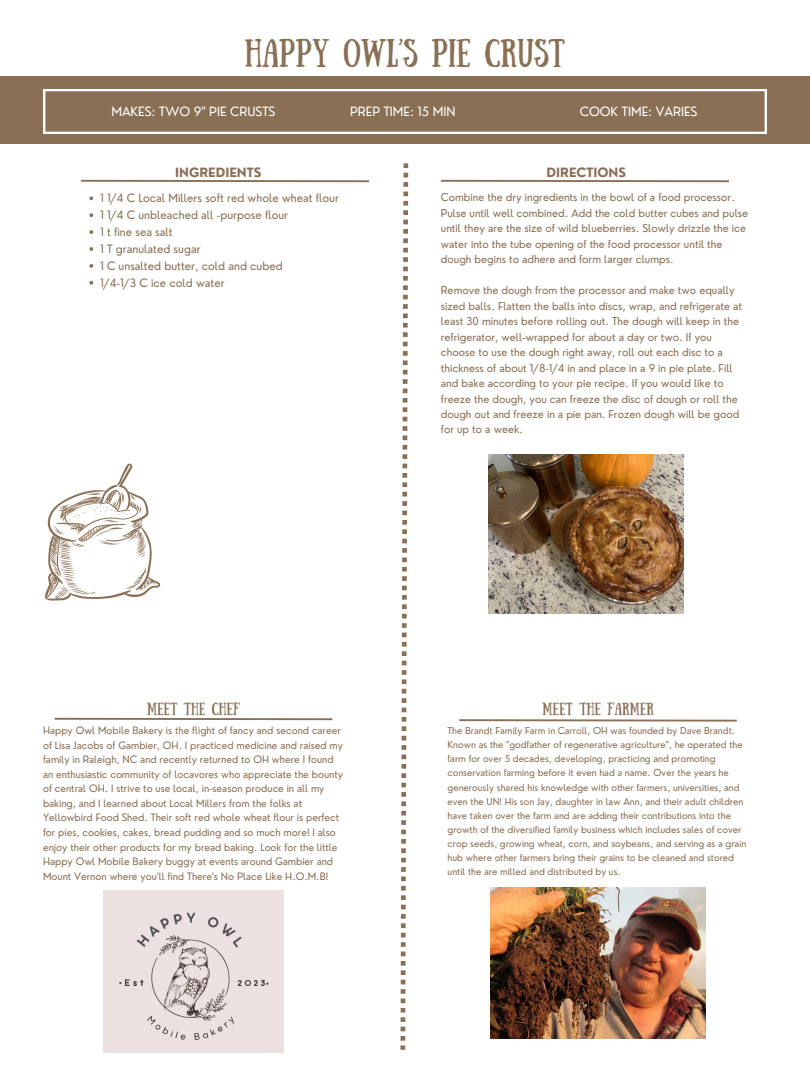
<style>
.page{position:relative;width:810px;height:1081px;background:#fff}
.page>*{position:absolute;margin:0;border:0;box-sizing:border-box;transform-origin:0 0}
.t1{font:28.12px "Sunday";color:#896f54}
.t2{font:12.5px "Nourd";color:#fff}
.t3{font:12.5px "Sunday";color:#896f54}
.t4{font:700 12.5px "Nourd";color:#896f54}
.t5{font:11.25px "Nourd";color:#896f54}
.t6{font:10.62px/15.5px "Nourd";color:#896f54}
.t7{font:10px/14.5px "Nourd";color:#896f54}
.t8{font:9.38px/14.1px "Nourd";color:#896f54}
</style>
<div class="page">
<div style="left:0;top:76px;width:810px;height:67px;background:#896f54"></div>
<svg style="left:401px;top:163px;width:7px;height:886px"></svg>
<svg style="left:44px;top:89px;width:722px;height:44px"></svg>
<svg style="left:45px;top:463px;width:115px;height:137px"></svg>
<svg style="left:440px;top:179px;width:289px;height:4px"></svg>
<svg style="left:81px;top:179px;width:289px;height:4px"></svg>
<svg style="left:54px;top:717px;width:279px;height:3px"></svg>
<svg style="left:459px;top:719px;width:278px;height:3px"></svg>
<img style="left:489px;top:454px;width:195px;height:159px">
<img style="left:103px;top:890px;width:181px;height:162px">
<img style="left:490px;top:887px;width:216px;height:150px">
<svg style="left:89px;top:196px;width:4px;height:4px"></svg>
<svg style="left:89px;top:213px;width:4px;height:4px"></svg>
<svg style="left:89px;top:230px;width:4px;height:4px"></svg>
<svg style="left:89px;top:247px;width:4px;height:4px"></svg>
<svg style="left:89px;top:264px;width:4px;height:4px"></svg>
<svg style="left:89px;top:281px;width:4px;height:3px"></svg>
<p class="t1" style="left:245px;top:33px;width:322px">HAPPY OWL’S PIE CRUST</p>
<p class="t2" style="left:111px;top:103px;width:166px">MAKES: TWO 9" PIE CRUSTS</p>
<p class="t2" style="left:350px;top:103px;width:107px">PREP TIME: 15 MIN</p>
<p class="t2" style="left:580px;top:103px;width:119px">COOK TIME: VARIES</p>
<p class="t4" style="left:175px;top:164px;width:88px">INGREDIENTS</p>
<p class="t5" style="left:100px;top:191px;width:240px">1 1/4 C Local Millers soft red whole wheat flour</p>
<p class="t5" style="left:100px;top:208px;width:190px">1 1/4 C unbleached all -purpose flour</p>
<p class="t5" style="left:100px;top:224px;width:74px">1 t fine sea salt</p>
<p class="t5" style="left:100px;top:241px;width:102px">1 T granulated sugar</p>
<p class="t5" style="left:100px;top:258px;width:184px">1 C unsalted butter, cold and cubed</p>
<p class="t5" style="left:100px;top:275px;width:126px">1/4-1/3 C ice cold water</p>
<p class="t4" style="left:547px;top:164px;width:81px">DIRECTIONS</p>
<p class="t6" style="left:441px;top:189px;width:309px">Combine the dry ingredients in the bowl of a food processor.<br>Pulse until well combined. Add the cold butter cubes and pulse until they are the size of wild blueberries. Slowly drizzle the ice water into the tube opening of the food processor until the dough begins to adhere and form larger clumps.</p>
<p class="t6" style="left:441px;top:282px;width:303px">Remove the dough from the processor and make two equally sized balls. Flatten the balls into discs, wrap, and refrigerate at least 30 minutes before rolling out. The dough will keep in the refrigerator, well-wrapped for about a day or two. If you choose to use the dough right away, roll out each disc to a thickness of about 1/8-1/4 in and place in a 9 in pie plate. Fill and bake according to your pie recipe. If you would like to freeze the dough, you can freeze the disc of dough or roll the dough out and freeze in a pie pan. Frozen dough will be good for up to a week.</p>
<p class="t3" style="left:147px;top:699px;width:95px">MEET THE CHEF</p>
<p class="t3" style="left:542px;top:699px;width:113px">MEET THE FARMER</p>
<p class="t8" style="left:448px;top:723px;width:300px">The Brandt Family Farm in Carroll, OH was founded by Dave Brandt.<br>Known as the "godfather of regenerative agriculture", he operated the farm for over 5 decades, developing, practicing and promoting conservation farming before it even had a name. Over the years he generously shared his knowledge with other farmers, universities, and even the UN! His son Jay, daughter in law Ann, and their adult children have taken over the farm and are adding their contributions into the growth of the diversified family business which includes sales of cover crop seeds, growing wheat, corn, and soybeans, and serving as a grain hub where other farmers bring their grains to be cleaned and stored until the are milled and distributed by us.</p>
<p class="t7" style="left:43px;top:722px;width:302px">Happy Owl Mobile Bakery is the flight of fancy and second career of Lisa Jacobs of Gambier, OH. I practiced medicine and raised my family in Raleigh, NC and recently returned to OH where I found an enthusiastic community of locavores who appreciate the bounty of central OH. I strive to use local, in-season produce in all my baking, and I learned about Local Millers from the folks at Yellowbird Food Shed. Their soft red whole wheat flour is perfect for pies, cookies, cakes, bread pudding and so much more! I also enjoy their other products for my bread baking. Look for the little Happy Owl Mobile Bakery buggy at events around Gambier and Mount Vernon where you'll find There's No Place Like H.O.M.B!</p>
</div>
